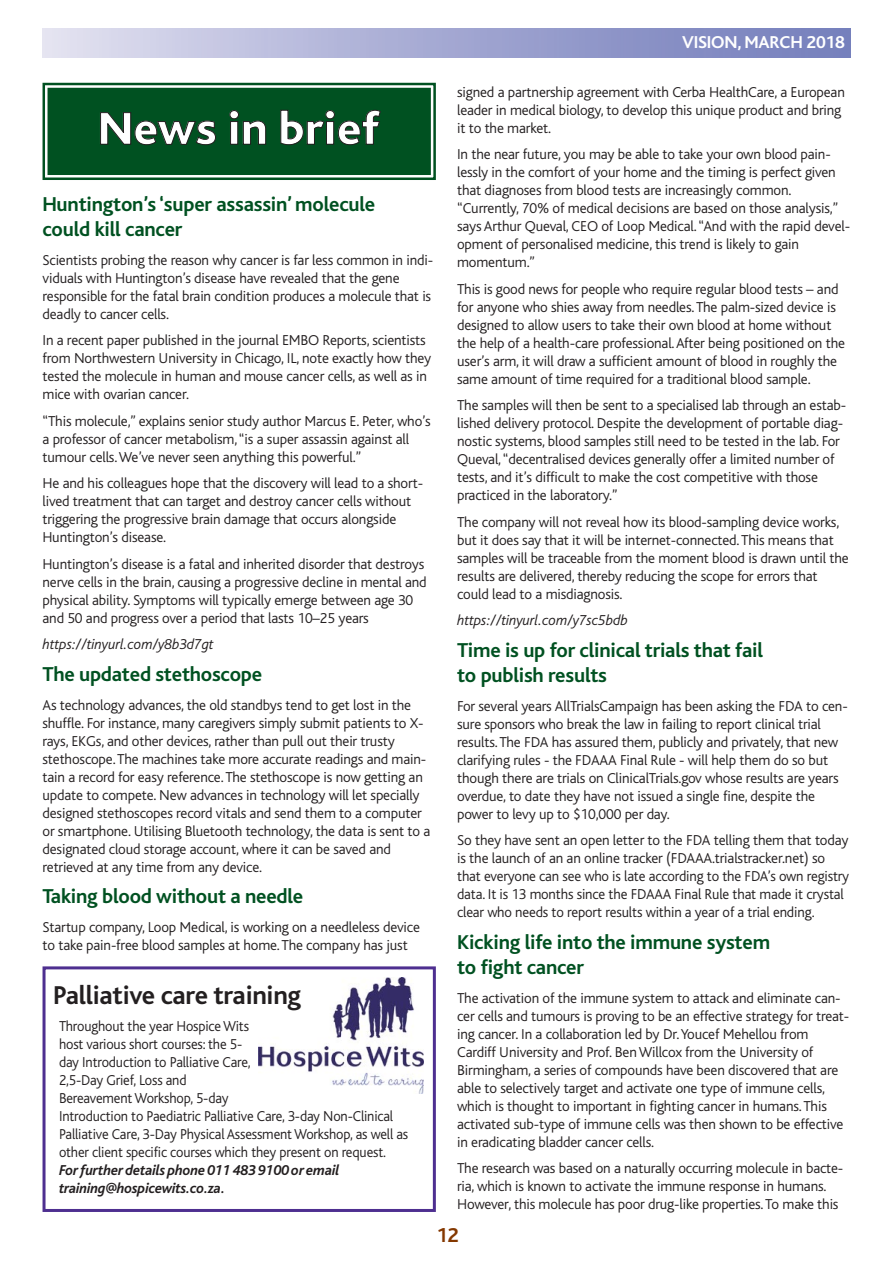
<style>
.page{position:relative;width:893px;height:1263px;background:#fff}
.page>*{position:absolute;margin:0;border:0;box-sizing:border-box;transform-origin:0 0}
.t1{font:800 48px "Bliss";color:#fff}
.t2{font:700 27px "Bliss";letter-spacing:-.01em;color:#231f20}
.t3{font:700 21px/25.2px "Bliss";letter-spacing:-.01em;color:#005121}
.t4{font:700 21px "Bliss";color:#843800}
.t5{font:700 18px "Bliss";letter-spacing:-.01em;color:#fff}
.t6{font:300 15px/18px "Bliss";letter-spacing:-.01em;color:#231f20}
.t7{font:300 15px/18px "Bliss";letter-spacing:-.01em;color:#231f20;scale:.96 1}
.t8{font:italic 700 15px/18px "Bliss";letter-spacing:-.01em;color:#231f20}
.t9{font:italic 300 15px "Bliss";letter-spacing:-.01em;color:#231f20}
</style>
<div class="page">
<svg style="left:42px;top:82px;width:394px;height:98px;background:#125d30"></svg>
<div style="left:43px;top:966px;width:393px;height:246px;border:3px solid #4e2f90"></div>
<img style="left:258px;top:978px;width:165px;height:116px">
<h1 class="t1" style="left:98px;top:110px;width:283px">News in brief</h1>
<h3 class="t3" style="left:43px;top:194px;width:334px">Huntington’s ‘super assassin’ molecule could kill cancer</h3>
<p class="t6" style="left:43px;top:252px;width:392px">Scientists probing the reason why cancer is far less common in indi&shy;viduals with Huntington’s disease have revealed that the gene responsible for the fatal brain condition produces a molecule that is deadly to cancer cells.</p>
<p class="t6" style="left:43px;top:333px;width:390px">In a recent paper published in the journal EMBO Reports, scientists from Northwestern University in Chicago, IL, note exactly how they tested the molecule in human and mouse cancer cells, as well as in mice with ovarian cancer.</p>
<p class="t6" style="left:43px;top:413px;width:390px">“This molecule,” explains senior study author Marcus E. Peter, who’s a professor of cancer metabolism, “is a super assassin against all tumour cells. We’ve never seen anything this powerful.”</p>
<p class="t6" style="left:43px;top:476px;width:382px">He and his colleagues hope that the discovery will lead to a short&shy;lived treatment that can target and destroy cancer cells without triggering the progressive brain damage that occurs alongside Huntington’s disease.</p>
<p class="t6" style="left:43px;top:556px;width:386px">Huntington’s disease is a fatal and inherited disorder that destroys nerve cells in the brain, causing a progressive decline in mental and physical ability. Symptoms will typically emerge between age 30 and 50 and progress over a period that lasts 10–25 years</p>
<p class="t9" style="left:43px;top:639px;width:173px">https://tinyurl.com/y8b3d7gt</p>
<h3 class="t3" style="left:43px;top:664px;width:221px">The updated stethoscope</h3>
<p class="t6" style="left:43px;top:697px;width:389px">As technology advances, the old standbys tend to get lost in the shuffle. For instance, many caregivers simply submit patients to X&shy;rays, EKGs, and other devices, rather than pull out their trusty stethoscope. The machines take more accurate readings and main&shy;tain a record for easy reference. The stethoscope is now getting an update to compete. New advances in technology will let specially designed stethoscopes record vitals and send them to a computer or smartphone. Utilising Bluetooth technology, the data is sent to a designated cloud storage account, where it can be saved and retrieved at any time from any device.</p>
<h3 class="t3" style="left:43px;top:886px;width:262px">Taking blood without a needle</h3>
<p class="t6" style="left:43px;top:919px;width:379px">Startup company, Loop Medical, is working on a needleless device to take pain-free blood samples at home. The company has just</p>
<h2 class="t2" style="left:53px;top:984px;width:250px">Palliative care training</h2>
<p class="t7" style="left:59px;top:1018px;width:365px">Throughout the year Hospice Wits<br>host various short courses: the 5-<br>day Introduction to Palliative Care,<br>2,5-Day Grief, Loss and<br>Bereavement Workshop, 5-day<br>Introduction to Paediatric Palliative Care, 3-day Non-Clinical Palliative Care, 3-Day Physical Assessment Workshop, as well as other client specific courses which they present on request.</p>
<p class="t8" style="left:59px;top:1162px;width:282px">For further details phone 011 483 9100 or email training@hospicewits.co.za.</p>
<p class="t5" style="left:682px;top:36px;width:164px">VISION, MARCH 2018</p>
<p class="t6" style="left:457px;top:84px;width:389px">signed a partnership agreement with Cerba HealthCare, a European leader in medical biology, to develop this unique product and bring it to the market.</p>
<p class="t6" style="left:457px;top:147px;width:394px">In the near future, you may be able to take your own blood pain&shy;lessly in the comfort of your home and the timing is perfect given that diagnoses from blood tests are increasingly common. “Currently, 70% of medical decisions are based on those analysis,” says Arthur Queval, CEO of Loop Medical. “And with the rapid devel&shy;opment of personalised medicine, this trend is likely to gain momentum.”</p>
<p class="t6" style="left:457px;top:281px;width:389px">This is good news for people who require regular blood tests – and for anyone who shies away from needles. The palm-sized device is designed to allow users to take their own blood at home without the help of a health-care professional. After being positioned on the user’s arm, it will draw a sufficient amount of blood in roughly the same amount of time required for a traditional blood sample.</p>
<p class="t6" style="left:457px;top:398px;width:391px">The samples will then be sent to a specialised lab through an estab&shy;lished delivery protocol. Despite the development of portable diag&shy;nostic systems, blood samples still need to be tested in the lab. For Queval, “decentralised devices generally offer a limited number of tests, and it’s difficult to make the cost competitive with those practiced in the laboratory.”</p>
<p class="t6" style="left:457px;top:514px;width:393px">The company will not reveal how its blood-sampling device works, but it does say that it will be internet-connected. This means that samples will be traceable from the moment blood is drawn until the results are delivered, thereby reducing the scope for errors that could lead to a misdiagnosis.</p>
<p class="t9" style="left:457px;top:614px;width:172px">https://tinyurl.com/y7sc5bdb</p>
<h3 class="t3" style="left:457px;top:639px;width:307px">Time is up for clinical trials that fail to publish results</h3>
<p class="t6" style="left:457px;top:698px;width:392px">For several years AllTrialsCampaign has been asking the FDA to cen&shy;sure sponsors who break the law in failing to report clinical trial results. The FDA has assured them, publicly and privately, that new clarifying rules - the FDAAA Final Rule - will help them do so but though there are trials on ClinicalTrials.gov whose results are years overdue, to date they have not issued a single fine, despite the power to levy up to $10,000 per day.</p>
<p class="t6" style="left:457px;top:832px;width:394px">So they have sent an open letter to the FDA telling them that today is the launch of an an online tracker (FDAAA.trialstracker.net) so that everyone can see who is late according to the FDA’s own registry data. It is 13 months since the FDAAA Final Rule that made it crystal clear who needs to report results within a year of a trial ending.</p>
<h3 class="t3" style="left:457px;top:931px;width:314px">Kicking life into the immune system to fight cancer</h3>
<p class="t6" style="left:457px;top:990px;width:394px">The activation of the immune system to attack and eliminate can&shy;cer cells and tumours is proving to be an effective strategy for treat&shy;ing cancer. In a collaboration led by Dr. Youcef Mehellou from Cardiff University and Prof. Ben Willcox from the University of Birmingham, a series of compounds have been discovered that are able to selectively target and activate one type of immune cells, which is thought to important in fighting cancer in humans. This activated sub-type of immune cells was then shown to be effective in eradicating bladder cancer cells.</p>
<p class="t6" style="left:457px;top:1160px;width:388px">The research was based on a naturally occurring molecule in bacte&shy;ria, which is known to activate the immune response in humans.<br>However, this molecule has poor drug-like properties. To make this</p>
<h3 class="t4" style="left:436px;top:1227px;width:24px">12</h3>
</div>
